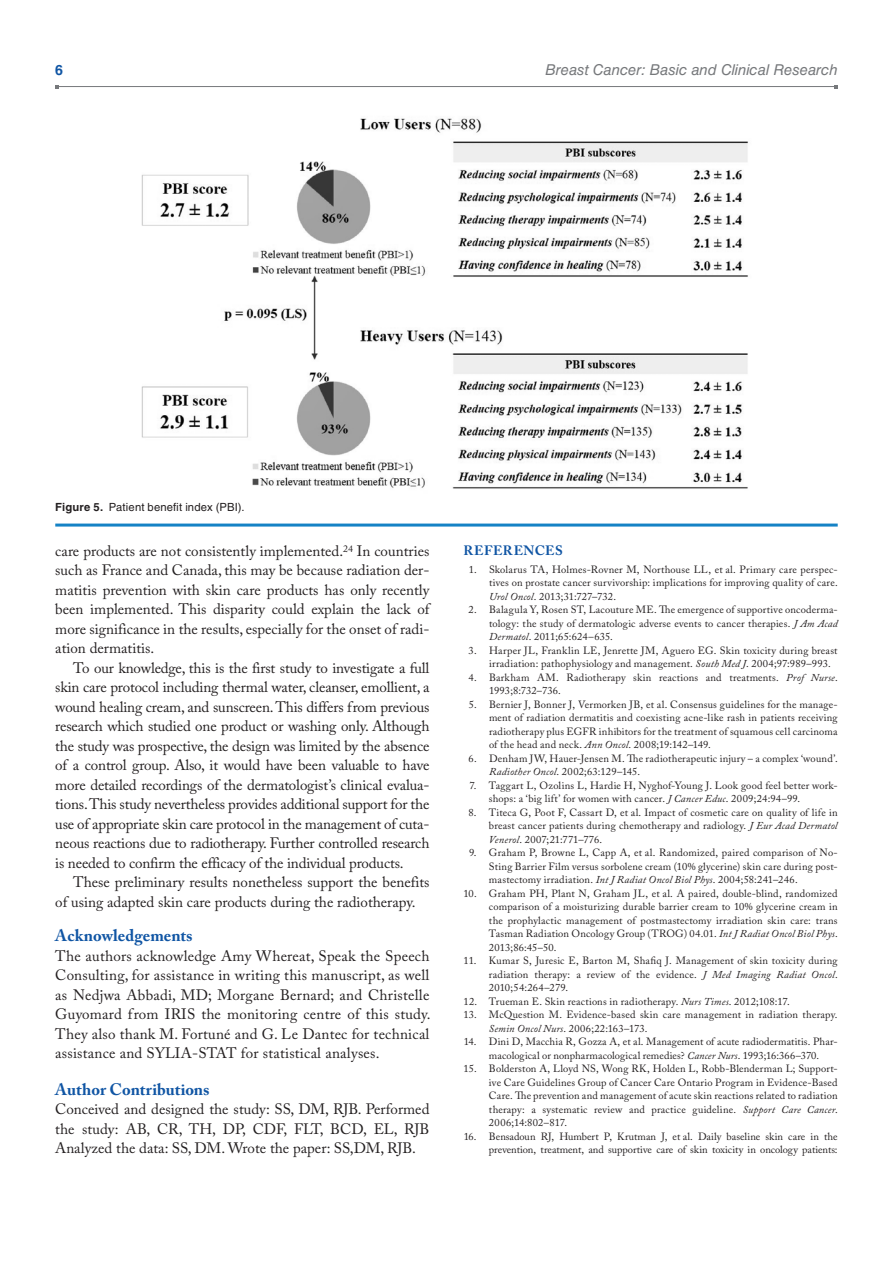
<style>
.page{position:relative;width:893px;height:1263px;background:#fff}
.page>*{position:absolute;margin:0;border:0;box-sizing:border-box;transform-origin:0 0}
.t1{font:700 16.5px "Adobe Caslon Pro";letter-spacing:.005em;color:#1055a4}
.t2{font:15px/19.5px "Adobe Caslon Pro";color:#231f20;text-align:justify}
.t3{font:italic 15px "Helvetica LT Std";letter-spacing:-.005em;color:#76787b}
.t4{font:700 14.25px "Helvetica LT Std";color:#1055a4}
.t5{font:700 13.5px "Adobe Caslon Pro";letter-spacing:.04em;color:#1055a4}
.t6{font:11.25px "Helvetica LT Std";letter-spacing:.015em;color:#231f20}
.t7{font:10.5px/13.5px "Adobe Caslon Pro";letter-spacing:.015em;color:#231f20;text-align:justify}
.s1{font-weight:700}
.s2{font-style:italic}
</style>
<div class="page">
<hr style="left:57px;top:86px;width:779px;height:1px;background:#76787b">
<hr style="left:55px;top:523px;width:783px;height:3px;background:#1582c5">
<img style="left:141px;top:118px;width:607px;height:371px">
<h3 class="t4" style="left:55px;top:61px;width:9px">6</h3>
<h2 class="t3" style="left:545px;top:61px;width:294px">Breast Cancer: Basic and Clinical Research</h2>
<p class="t6" style="left:55px;top:500px;width:191px"><span class="s1">Figure 5.</span> Patient benefit index (PBI).</p>
<p class="t2" style="left:55px;top:541px;width:376px">care products are not consistently implemented.<sup>24</sup> In countries such as France and Canada, this may be because radiation der&shy;matitis prevention with skin care products has only recently been implemented. This disparity could explain the lack of more significance in the results, especially for the onset of radi&shy;ation dermatitis.</p>
<p class="t2" style="left:55px;top:658px;width:376px;text-indent:18px">To our knowledge, this is the first study to investigate a full skin care protocol including thermal water, cleanser, emollient, a wound healing cream, and sunscreen. This differs from previous research which studied one product or washing only. Although the study was prospective, the design was limited by the absence of a control group. Also, it would have been valuable to have more detailed recordings of the dermatologist’s clinical evalua&shy;tions. This study nevertheless provides additional support for the use of appropriate skin care protocol in the management of cuta&shy;neous reactions due to radiotherapy. Further controlled research is needed to confirm the efficacy of the individual products.</p>
<h2 class="t2" style="left:55px;top:872px;width:376px;text-indent:18px">These preliminary results nonetheless support the benefits of using adapted skin care products during the radiotherapy.</h2>
<h1 class="t1" style="left:55px;top:926px;width:139px">Acknowledgements</h1>
<p class="t2" style="left:55px;top:946px;width:377px">The authors acknowledge Amy Whereat, Speak the Speech Consulting, for assistance in writing this manuscript, as well as Nedjwa Abbadi, MD; Morgane Bernard; and Christelle Guyomard from IRIS the monitoring centre of this study.<br>They also thank M. Fortuné and G. Le Dantec for technical assistance and SYLIA-STAT for statistical analyses.</p>
<h1 class="t1" style="left:55px;top:1079px;width:156px">Author Contributions</h1>
<h2 class="t2" style="left:55px;top:1099px;width:376px">Conceived and designed the study: SS, DM, RJB. Performed the study: AB, CR, TH, DP, CDF, FLT, BCD, EL, RJB Analyzed the data: SS, DM. Wrote the paper: SS,DM, RJB.</h2>
<p class="t5" style="left:463px;top:542px;width:101px">References</p>
<p class="t7" style="left:489px;top:562px;width:350px;text-indent:-20px">1. Skolarus TA, Holmes-Rovner M, Northouse LL, et al. Primary care perspec&shy;tives on prostate cancer survivorship: implications for improving quality of care.<br><span class="s2">Urol Oncol</span>. 2013;31:727–732.</p>
<p class="t7" style="left:489px;top:603px;width:350px;text-indent:-21px">2. Balagula Y, Rosen ST, Lacouture ME. The emergence of supportive oncoderma&shy;tology: the study of dermatologic adverse events to cancer therapies. <span class="s2">J Am Acad Dermatol</span>. 2011;65:624–635.</p>
<p class="t7" style="left:489px;top:643px;width:350px;text-indent:-20px">3. Harper JL, Franklin LE, Jenrette JM, Aguero EG. Skin toxicity during breast irradiation: pathophysiology and management. <span class="s2">South Med J</span>. 2004;97:989–993.</p>
<p class="t7" style="left:489px;top:670px;width:350px;text-indent:-20px">4. Barkham AM. Radiotherapy skin reactions and treatments. <span class="s2">Prof Nurse</span>.<br>1993;8:732–736.</p>
<p class="t7" style="left:489px;top:697px;width:350px;text-indent:-20px">5. Bernier J, Bonner J, Vermorken JB, et al. Consensus guidelines for the manage&shy;ment of radiation dermatitis and coexisting acne-like rash in patients receiving radiotherapy plus EGFR inhibitors for the treatment of squamous cell carcinoma of the head and neck. <span class="s2">Ann Oncol</span>. 2008;19:142–149.</p>
<p class="t7" style="left:489px;top:751px;width:350px;text-indent:-21px">6. Denham JW, Hauer-Jensen M. The radiotherapeutic injury – a complex ‘wound’.<br><span class="s2">Radiother Oncol</span>. 2002;63:129–145.</p>
<p class="t7" style="left:489px;top:778px;width:350px;text-indent:-20px">7. Taggart L, Ozolins L, Hardie H, Nyghof-Young J. Look good feel better work&shy;shops: a ‘big lift’ for women with cancer. <span class="s2">J Cancer Educ</span>. 2009;24:94–99.</p>
<p class="t7" style="left:489px;top:805px;width:350px;text-indent:-21px">8. Titeca G, Poot F, Cassart D, et al. Impact of cosmetic care on quality of life in breast cancer patients during chemotherapy and radiology. <span class="s2">J Eur Acad Dermatol Venerol</span>. 2007;21:771–776.</p>
<p class="t7" style="left:489px;top:846px;width:350px;text-indent:-20px">9. Graham P, Browne L, Capp A, et al. Randomized, paired comparison of No-Sting Barrier Film versus sorbolene cream (10% glycerine) skin care during post&shy;mastectomy irradiation. <span class="s2">Int J Radiat Oncol Biol Phys</span>. 2004;58:241–246.</p>
<p class="t7" style="left:489px;top:886px;width:350px;text-indent:-26px">10. Graham PH, Plant N, Graham JL, et al. A paired, double-blind, randomized comparison of a moisturizing durable barrier cream to 10% glycerine cream in the prophylactic management of postmastectomy irradiation skin care: trans Tasman Radiation Oncology Group (TROG) 04.01. <span class="s2">Int J Radiat Oncol Biol Phys</span>.<br>2013;86:45–50.</p>
<p class="t7" style="left:489px;top:954px;width:350px;text-indent:-25px">11. Kumar S, Juresic E, Barton M, Shafiq J. Management of skin toxicity during radiation therapy: a review of the evidence. <span class="s2">J Med Imaging Radiat Oncol</span>.<br>2010;54:264–279.</p>
<p class="t7" style="left:463px;top:994px;width:328px">12. Trueman E. Skin reactions in radiotherapy. <span class="s2">Nurs Times</span>. 2012;108:17.</p>
<p class="t7" style="left:489px;top:1008px;width:350px;text-indent:-26px">13. McQuestion M. Evidence-based skin care management in radiation therapy.<br><span class="s2">Semin Oncol Nurs</span>. 2006;22:163–173.</p>
<p class="t7" style="left:489px;top:1035px;width:350px;text-indent:-25px">14. Dini D, Macchia R, Gozza A, et al. Management of acute radiodermatitis. Phar&shy;macological or nonpharmacological remedies? <span class="s2">Cancer Nurs</span>. 1993;16:366–370.</p>
<p class="t7" style="left:489px;top:1062px;width:350px;text-indent:-26px">15. Bolderston A, Lloyd NS, Wong RK, Holden L, Robb-Blenderman L; Support&shy;ive Care Guidelines Group of Cancer Care Ontario Program in Evidence-Based Care. The prevention and management of acute skin reactions related to radiation therapy: a systematic review and practice guideline. <span class="s2">Support Care Cancer</span>.<br>2006;14:802–817.</p>
<p class="t7" style="left:464px;top:1129px;width:375px;text-align:right">16. Bensadoun RJ, Humbert P, Krutman J, et al. Daily baseline skin care in the prevention, treatment, and supportive care of skin toxicity in oncology patients:</p>
</div>
